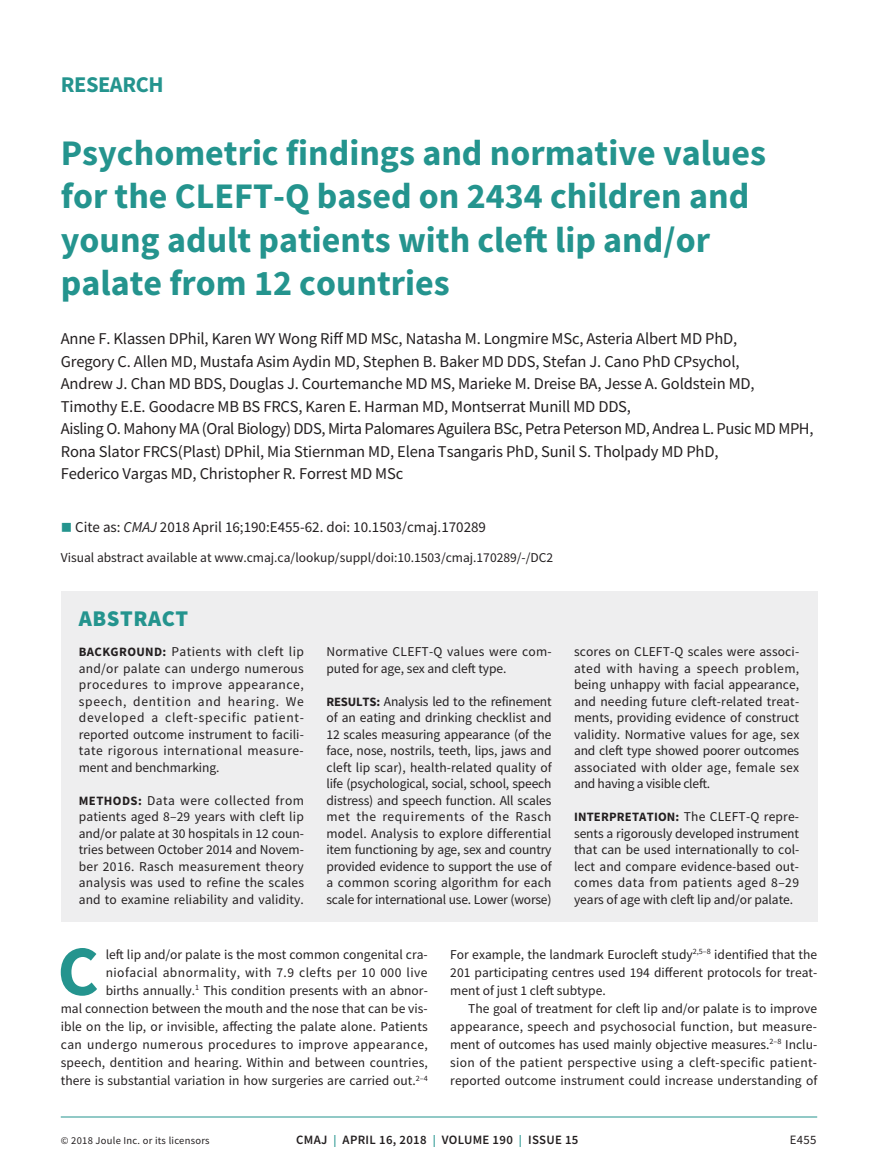
<style>
.page{position:relative;width:878px;height:1175px;background:#fff}
.page>*{position:absolute;margin:0;border:0;box-sizing:border-box;transform-origin:0 0}
.t1{font:700 70.65px "Source Sans Pro";color:#24948e}
.t2{font:700 36px/43.2px "Source Sans Pro";color:#24948e}
.t3{font:700 22.5px "Source Sans Pro";letter-spacing:-.02em;color:#24948e}
.t4{font:900 22.5px "Source Sans Pro";letter-spacing:.025em;color:#24948e}
.t5{font:16.5px/22.5px "Source Sans Pro";letter-spacing:-.01em;color:#231f20}
.t6{font:15px "Source Sans Pro";color:#231f20}
.t7{font:13.5px/16.5px "Source Sans Pro";letter-spacing:.005em;color:#231f20;text-align:justify}
.t8{font:600 12.75px "Source Sans Pro";letter-spacing:.025em;color:#231f20}
.t9{font:12.75px "Source Sans Pro";color:#231f20}
.t10{font:10.5px "Source Sans Pro";letter-spacing:.025em;color:#231f20}
.s1{color:#24948e}
.s2{font-style:italic}
.s3{font-weight:700;font-size:12.75px}
.s4{font-size:12px;color:#24948e}
</style>
<div class="page">
<hr style="left:61px;top:1116px;width:756px;height:1px;background:#24948e">
<div style="left:61px;top:591px;width:756px;height:331px;background:#eeeeef"></div>
<h3 class="t3" style="left:61px;top:69px;width:104px">RESEARCH</h3>
<h2 class="t2" style="left:61px;top:131px;width:707px">Psychometric findings and normative values for the CLEFT-Q based on 2434 children and young adult patients with cleft lip and/or palate from 12 countries</h2>
<p class="t5" style="left:61px;top:327px;width:754px">Anne F. Klassen DPhil, Karen WY Wong Riff MD MSc, Natasha M. Longmire MSc, Asteria Albert MD PhD,<br>Gregory C. Allen MD, Mustafa Asim Aydin MD, Stephen B. Baker MD DDS, Stefan J. Cano PhD CPsychol,<br>Andrew J. Chan MD BDS, Douglas J. Courtemanche MD MS, Marieke M. Dreise BA, Jesse A. Goldstein MD, Timothy E.E. Goodacre MB BS FRCS, Karen E. Harman MD, Montserrat Munill MD DDS,<br>Aisling O. Mahony MA (Oral Biology) DDS, Mirta Palomares Aguilera BSc, Petra Peterson MD, Andrea L. Pusic MD MPH, Rona Slator FRCS(Plast) DPhil, Mia Stiernman MD, Elena Tsangaris PhD, Sunil S. Tholpady MD PhD,<br>Federico Vargas MD, Christopher R. Forrest MD MSc</p>
<p class="t6" style="left:61px;top:517px;width:427px"><span class="s1">■</span> Cite as: <span class="s2">CMAJ</span> 2018 April 16;190:E455-62. doi: 10.1503/cmaj.170289</p>
<p class="t7" style="left:61px;top:549px;width:494px">Visual abstract available at www.cmaj.ca/lookup/suppl/doi:10.1503/cmaj.170289/-/DC2</p>
<h3 class="t4" style="left:79px;top:603px;width:111px">ABSTRACT</h3>
<p class="t7" style="left:79px;top:643px;width:227px"><span class="s3">BACKGROUND:</span> Patients with cleft lip and/or palate can undergo numerous procedures to improve appearance, speech, dentition and hearing. We developed a cleft-specific patient&shy;reported outcome instrument to facili&shy;tate rigorous international measure&shy;ment and benchmarking.</p>
<p class="t7" style="left:79px;top:792px;width:227px"><span class="s3">METHODS:</span> Data were collected from patients aged 8–29 years with cleft lip and/or palate at 30 hospitals in 12 coun&shy;tries between October 2014 and Novem&shy;ber 2016. Rasch measurement theory analysis was used to refine the scales and to examine reliability and validity.</p>
<p class="t7" style="left:326px;top:643px;width:227px">Normative CLEFT-Q values were com&shy;puted for age, sex and cleft type.</p>
<p class="t7" style="left:326px;top:693px;width:227px"><span class="s3">RESULTS:</span> Analysis led to the refinement of an eating and drinking checklist and 12 scales measuring appearance (of the face, nose, nostrils, teeth, lips, jaws and cleft lip scar), health-related quality of life (psychological, social, school, speech distress) and speech function. All scales met the requirements of the Rasch model. Analysis to explore differential item functioning by age, sex and country provided evidence to support the use of a common scoring algorithm for each scale for international use. Lower (worse)</p>
<p class="t7" style="left:574px;top:643px;width:227px">scores on CLEFT-Q scales were associ&shy;ated with having a speech problem, being unhappy with facial appearance, and needing future cleft-related treat&shy;ments, providing evidence of construct validity. Normative values for age, sex and cleft type showed poorer outcomes associated with older age, female sex and having a visible cleft.</p>
<p class="t7" style="left:574px;top:808px;width:227px"><span class="s3">INTERPRETATION:</span> The CLEFT-Q repre&shy;sents a rigorously developed instrument that can be used internationally to col&shy;lect and compare evidence-based out&shy;comes data from patients aged 8–29 years of age with cleft lip and/or palate.</p>
<h1 class="t1" style="left:57px;top:923px;width:43px">C</h1>
<p class="t7" style="left:61px;top:945px;width:368px;line-height:18px;text-align:right">left lip and/or palate is the most common congenital cra&shy;niofacial abnormality, with 7.9 clefts per 10 000 live<br>births annually.<sup>1</sup> This condition presents with an abnor-<br>mal connection between the mouth and the nose that can be vis&shy;ible on the lip, or invisible, affecting the palate alone. Patients can undergo numerous procedures to improve appearance, speech, dentition and hearing. Within and between countries, there is substantial variation in how surgeries are carried out.<sup>2–4</sup></p>
<p class="t7" style="left:450px;top:945px;width:368px;line-height:18px">For example, the landmark Eurocleft study<sup>2,5–8</sup> identified that the 201 participating centres used 194 different protocols for treat&shy;ment of just 1 cleft subtype.</p>
<p class="t7" style="left:450px;top:999px;width:368px;line-height:18px;text-indent:18px">The goal of treatment for cleft lip and/or palate is to improve appearance, speech and psychosocial function, but measure&shy;ment of outcomes has used mainly objective measures.<sup>2–8</sup> Inclu&shy;sion of the patient perspective using a cleft-specific patient&shy;reported outcome instrument could increase understanding of</p>
<p class="t10" style="left:61px;top:1134px;width:150px">© 2018 Joule Inc. or its licensors</p>
<p class="t8" style="left:296px;top:1131px;width:284px">CMAJ <span class="s4">|</span> APRIL 16, 2018 <span class="s4">|</span> VOLUME 190 <span class="s4">|</span> ISSUE 15</p>
<p class="t9" style="left:789px;top:1132px;width:28px">E455</p>
</div>
